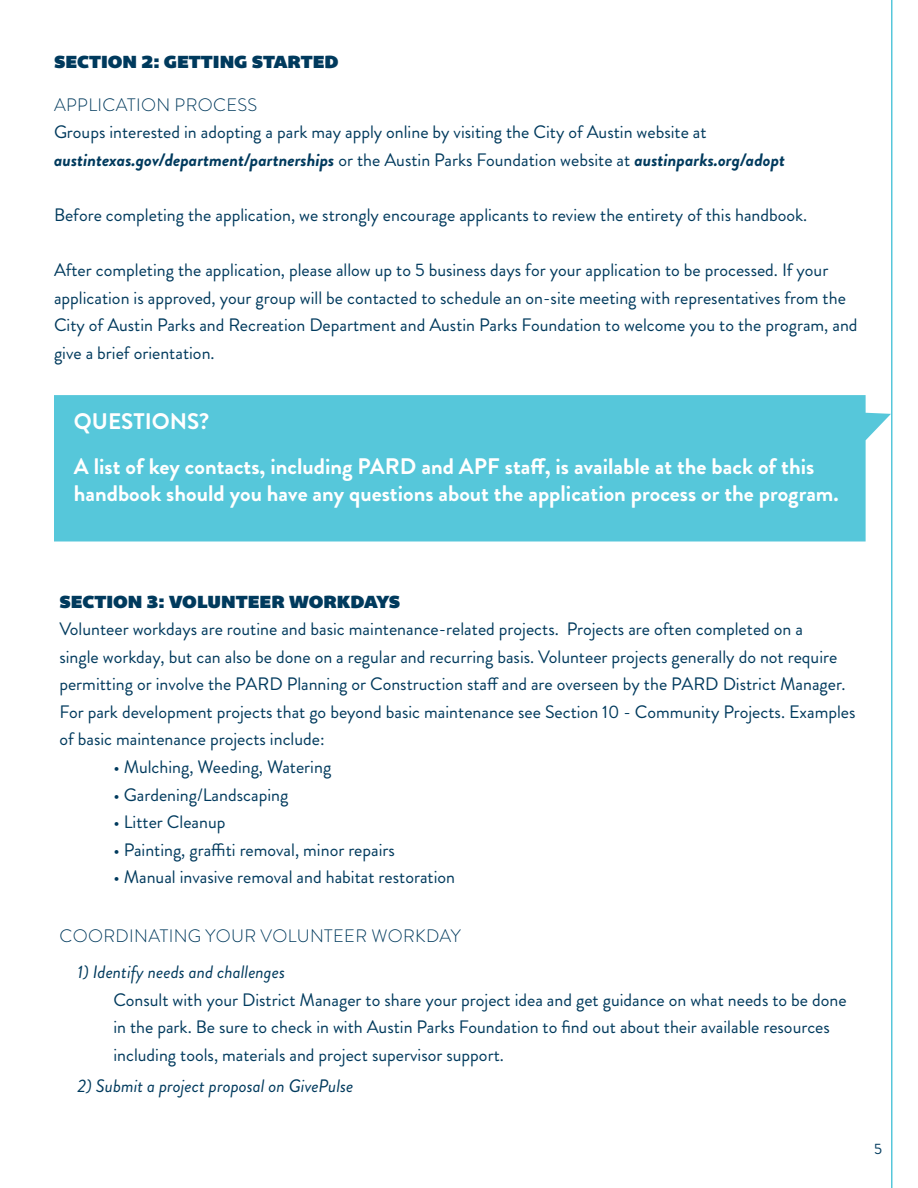
<style>
.page{position:relative;width:918px;height:1188px;background:#fff}
.page>*{position:absolute;margin:0;border:0;box-sizing:border-box;transform-origin:0 0}
.t1{font:700 22.5px/45px "Brandon Grotesque";color:#fff}
.t2{font:18px/27.6px "Brandon Grotesque";color:#003a5d}
.t3{font:italic 18px "Brandon Grotesque";color:#003a5d}
.t4{font:300 18px "Brandon Grotesque";letter-spacing:.02em;color:#003a5d}
.t5{font:18px "Bemio";color:#003a5d}
.t6{font:15px "Brandon Grotesque";color:#003a5d}
.s1{font-weight:700;font-style:italic}
</style>
<div class="page">
<hr style="left:891px;top:0;width:1px;height:1188px;background:#56c7da">
<div style="left:54px;top:395px;width:837px;height:147px;background:#56c7da"></div>
<p class="t5" style="left:54px;top:47px;width:286px">SECTION 2: GETTING STARTED</p>
<p class="t4" style="left:54px;top:92px;width:205px">APPLICATION PROCESS</p>
<p class="t2" style="left:54px;top:119px;width:733px">Groups interested in adopting a park may apply online by visiting the City of Austin website at <span class="s1">austintexas.gov/department/partnerships</span> or the Austin Parks Foundation website at <span class="s1">austinparks.org/adopt</span></p>
<p class="t2" style="left:54px;top:201px;width:755px">Before completing the application, we strongly encourage applicants to review the entirety of this handbook.</p>
<p class="t2" style="left:54px;top:257px;width:805px">After completing the application, please allow up to 5 business days for your application to be processed. If your application is approved, your group will be contacted to schedule an on-site meeting with representatives from the City of Austin Parks and Recreation Department and Austin Parks Foundation to welcome you to the program, and give a brief orientation.</p>
<p class="t1" style="left:74px;top:399px;width:742px">QUESTIONS?<br>A list of key contacts, including PARD and APF staff, is available at the back of this</p>
<p class="t1" style="left:74px;top:471px;width:766px">handbook should you have any questions about the application process or the program.</p>
<p class="t5" style="left:59px;top:587px;width:342px">SECTION 3: VOLUNTEER WORKDAYS</p>
<p class="t2" style="left:59px;top:615px;width:798px">Volunteer workdays are routine and basic maintenance-related projects. Projects are often completed on a<br>single workday, but can also be done on a regular and recurring basis. Volunteer projects generally do not require permitting or involve the PARD Planning or Construction staff and are overseen by the PARD District Manager.<br>For park development projects that go beyond basic maintenance see Section 10 - Community Projects. Examples of basic maintenance projects include:</p>
<p class="t2" style="left:113px;top:753px;width:219px">• Mulching, Weeding, Watering</p>
<p class="t2" style="left:113px;top:781px;width:176px">• Gardening/Landscaping</p>
<p class="t2" style="left:113px;top:809px;width:114px">• Litter Cleanup</p>
<p class="t2" style="left:113px;top:836px;width:283px">• Painting, graffiti removal, minor repairs</p>
<p class="t2" style="left:113px;top:864px;width:343px">• Manual invasive removal and habitat restoration</p>
<p class="t4" style="left:60px;top:923px;width:403px">COORDINATING YOUR VOLUNTEER WORKDAY</p>
<p class="t3" style="left:77px;top:960px;width:209px">1) Identify needs and challenges</p>
<p class="t2" style="left:113px;top:986px;width:735px">Consult with your District Manager to share your project idea and get guidance on what needs to be done in the park. Be sure to check in with Austin Parks Foundation to find out about their available resources including tools, materials and project supervisor support.</p>
<p class="t3" style="left:77px;top:1073px;width:278px">2) Submit a project proposal on GivePulse</p>
<p class="t6" style="left:874px;top:1138px;width:9px">5</p>
</div>
